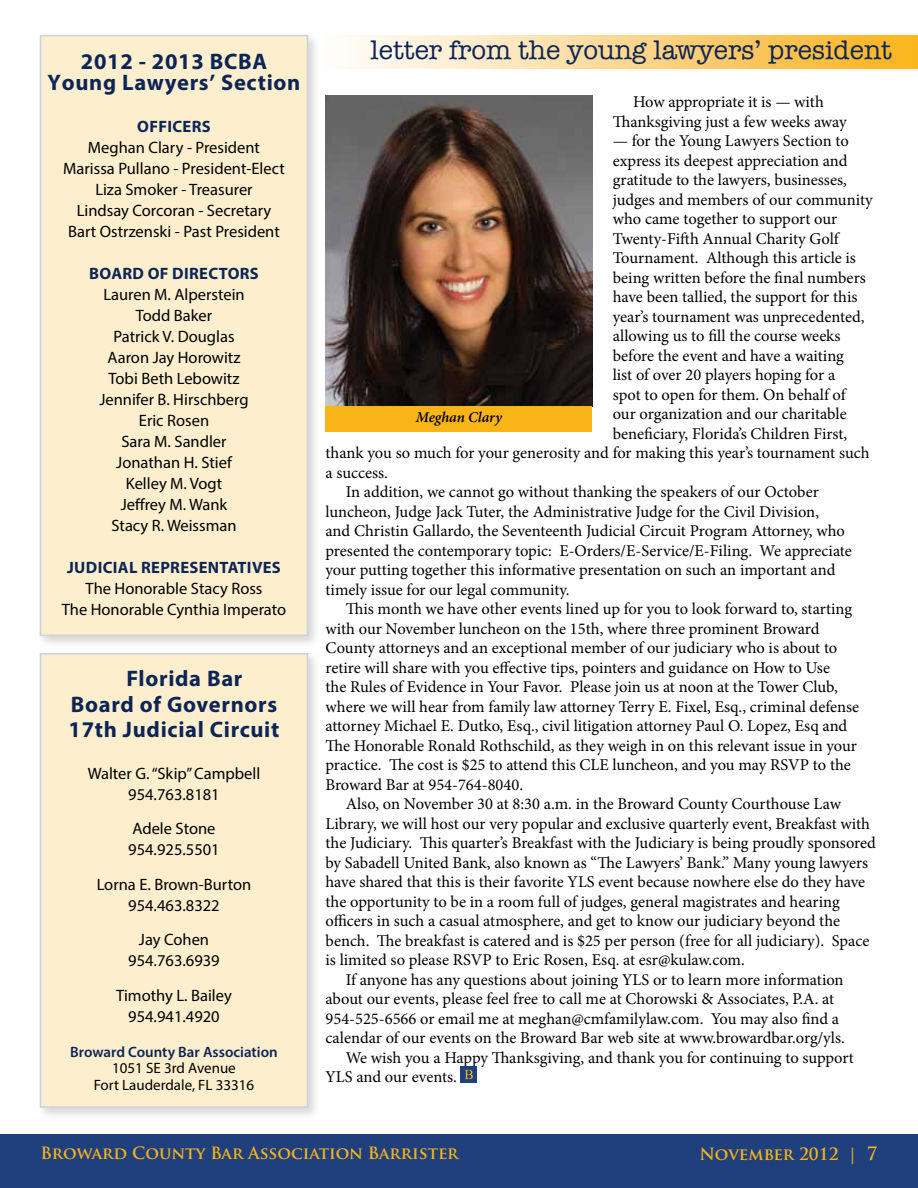
<style>
.page{position:relative;width:918px;height:1188px;background:#fff}
.page>*{position:absolute;margin:0;border:0;box-sizing:border-box;transform-origin:0 0}
.t1{font:27px "American Typewriter";color:#0d2556}
.t2{font:700 22.5px/25.5px "Myriad Pro";letter-spacing:.03em;color:#0d2556}
.t3{font:16.5px/19.5px "Minion Pro";letter-spacing:-.005em;color:#000;text-align:center}
.t4{font:16.5px/21px "Myriad Pro";color:#000;text-align:center}
.t5{font:700 16.5px "Trajan Pro";color:#f9b417}
.t6{font:700 16.5px "Myriad Pro";letter-spacing:.02em;color:#0d2556}
.t7{font:15px/16.5px "Myriad Pro";color:#000;text-align:center}
.t8{font:600 15px "Myriad Pro";color:#0d2556}
.t9{font:italic 600 15px "Minion Pro";letter-spacing:-.005em;color:#000}
.s1{font-size:18px}
</style>
<div class="page">
<div style="left:0;top:1134px;width:918px;height:54px;background:#1f407d"></div>
<img style="left:347px;top:36px;width:571px;height:32px">
<div style="left:37px;top:650px;width:284px;height:470px;background:#000;opacity:.75"></div>
<div style="left:40px;top:653px;width:268px;height:455px;background:#fdefce"></div>
<div style="left:37px;top:32px;width:284px;height:617px;background:#000;opacity:.75"></div>
<div style="left:40px;top:35px;width:268px;height:601px;background:#fdefce"></div>
<img style="left:326px;top:95px;width:266px;height:312px">
<div style="left:326px;top:407px;width:266px;height:25px;background:#f9b417"></div>
<div style="left:460px;top:1066px;width:17px;height:17px;background:#1f407d"></div>
<svg style="left:465px;top:1070px;width:8px;height:9px"></svg>
<h2 class="t2" style="left:48px;top:50px;width:254px;line-height:21px;text-align:center">2012 - 2013 BCBA<br>Young Lawyers’ Section</h2>
<p class="t6" style="left:137px;top:116px;width:46px">Officers</p>
<p class="t4" style="left:63px;top:137px;width:223px">Meghan Clary - President<br>Marissa Pullano - President-Elect<br>Liza Smoker - Treasurer<br>Lindsay Corcoran - Secretary<br>Bart Ostrzenski - Past President</p>
<p class="t6" style="left:89px;top:263px;width:23px">Board</p>
<p class="t6" style="left:148px;top:263px;width:91px">of Directors</p>
<p class="t4" style="left:99px;top:284px;width:151px">Lauren M. Alperstein<br>Todd Baker<br>Patrick V. Douglas<br>Aaron Jay Horowitz<br>Tobi Beth Lebowitz<br>Jennifer B. Hirschberg<br>Eric Rosen<br>Sara M. Sandler<br>Jonathan H. Stief<br>Kelley M. Vogt<br>Jeffrey M. Wank<br>Stacy R. Weissman</p>
<p class="t6" style="left:67px;top:557px;width:215px">JUDICIAL REPRESENTATIVES</p>
<p class="t4" style="left:62px;top:578px;width:226px">The Honorable Stacy Ross<br>The Honorable Cynthia I mperato</p>
<h2 class="t2" style="left:69px;top:665px;width:212px;text-indent:58px">Florida Bar<br>Board of Governors<br>17th Judicial Circuit</h2>
<p class="t4" style="left:88px;top:762px;width:174px">Walter G. “Skip” Campbell<br>954.763.8181</p>
<p class="t4" style="left:128px;top:818px;width:93px;text-align:left">Adele Stone<br>954.925.5501</p>
<p class="t4" style="left:97px;top:873px;width:156px">Lorna E. Brown-Burton<br>954.463.8322</p>
<p class="t4" style="left:128px;top:929px;width:93px">Jay Cohen<br>954.763.6939</p>
<p class="t4" style="left:116px;top:984px;width:117px">Timothy L. Bailey<br>954.941.4920</p>
<p class="t8" style="left:70px;top:1042px;width:209px">Broward County Bar Association</p>
<p class="t7" style="left:94px;top:1060px;width:162px">1051 SE 3rd Avenue<br>Fort Lauderdale, FL 33316</p>
<h1 class="t1" style="left:370px;top:30px;width:523px">letter from the young lawyers’ president</h1>
<p class="t3" style="left:613px;top:92px;width:236px">How appropriate it is — with<br>Thanksgiving just a few weeks away</p>
<p class="t3" style="left:613px;top:131px;width:238px">— for the Young Lawyers Section to</p>
<p class="t3" style="left:613px;top:151px;width:236px">express its deepest appreciation and</p>
<p class="t3" style="left:613px;top:170px;width:236px">gratitude to the lawyers, businesses,</p>
<p class="t3" style="left:613px;top:190px;width:261px">judges and members of our community</p>
<p class="t3" style="left:613px;top:209px;width:226px">who came together to support our</p>
<p class="t3" style="left:613px;top:229px;width:228px">Twenty-Fifth Annual Charity Golf</p>
<p class="t3" style="left:613px;top:248px;width:245px">Tournament. Although this article is</p>
<p class="t3" style="left:613px;top:268px;width:254px">being written before the final numbers</p>
<p class="t3" style="left:613px;top:287px;width:246px">have been tallied, the support for this</p>
<p class="t3" style="left:613px;top:307px;width:253px">year’s tournament was unprecedented,</p>
<p class="t3" style="left:613px;top:326px;width:229px">allowing us to fill the course weeks</p>
<p class="t3" style="left:613px;top:346px;width:233px">before the event and have a waiting</p>
<p class="t3" style="left:613px;top:365px;width:224px">list of over 20 players hoping for a</p>
<p class="t3" style="left:613px;top:385px;width:234px">spot to open for them. On behalf of</p>
<p class="t3" style="left:613px;top:404px;width:235px">our organization and our charitable</p>
<p class="t3" style="left:613px;top:424px;width:236px">beneficiary, Florida’s Children First,</p>
<p class="t3" style="left:326px;top:443px;width:546px">thank you so much for your generosity and for making this year’s tournament such</p>
<p class="t3" style="left:326px;top:463px;width:64px">a success.</p>
<p class="t3" style="left:346px;top:482px;width:475px">In addition, we cannot go without thanking the speakers of our October</p>
<p class="t3" style="left:326px;top:502px;width:495px">luncheon, Judge Jack Tuter, the Administrative Judge for the Civil Division,</p>
<p class="t3" style="left:326px;top:521px;width:521px">and Christin Gallardo, the Seventeenth Judicial Circuit Program Attorney, who</p>
<p class="t3" style="left:326px;top:541px;width:528px">presented the contemporary topic: E-Orders/E-Service/E-Filing. We appreciate</p>
<p class="t3" style="left:326px;top:560px;width:511px">your putting together this informative presentation on such an important and</p>
<p class="t3" style="left:326px;top:580px;width:246px">timely issue for our legal community.</p>
<p class="t3" style="left:346px;top:599px;width:508px">This month we have other events lined up for you to look forward to, starting</p>
<p class="t3" style="left:326px;top:619px;width:495px">with our November luncheon on the 15th, where three prominent Broward</p>
<p class="t3" style="left:326px;top:638px;width:513px">County attorneys and an exceptional member of our judiciary who is about to</p>
<p class="t3" style="left:326px;top:658px;width:506px">retire will share with you effective tips, pointers and guidance on How to Use</p>
<p class="t3" style="left:326px;top:677px;width:514px">the Rules of Evidence in Your Favor. Please join us at noon at the Tower Club,</p>
<p class="t3" style="left:326px;top:697px;width:535px">where we will hear from family law attorney Terry E. Fixel, Esq., criminal defense</p>
<p class="t3" style="left:326px;top:716px;width:523px">attorney Michael E. Dutko, Esq., civil litigation attorney Paul O. Lopez, Esq and</p>
<p class="t3" style="left:326px;top:736px;width:533px">The Honorable Ronald Rothschild, as they weigh in on this relevant issue in your</p>
<p class="t3" style="left:326px;top:755px;width:527px">practice. The cost is $25 to attend this CLE luncheon, and you may RSVP to the</p>
<p class="t3" style="left:326px;top:775px;width:199px">Broward Bar at 954-764-8040.</p>
<p class="t3" style="left:346px;top:794px;width:497px">Also, on November 30 at 8:30 a.m. in the Broward County Courthouse Law</p>
<p class="t3" style="left:326px;top:814px;width:546px">Library, we will host our very popular and exclusive quarterly event, Breakfast with</p>
<p class="t3" style="left:326px;top:833px;width:552px">the Judiciary. This quarter’s Breakfast with the Judiciary is being proudly sponsored</p>
<p class="t3" style="left:326px;top:853px;width:544px">by Sabadell United Bank, also known as “The Lawyers’ Bank.” Many young lawyers</p>
<p class="t3" style="left:326px;top:872px;width:541px">have shared that this is their favorite YLS event because nowhere else do they have</p>
<p class="t3" style="left:326px;top:892px;width:516px">the opportunity to be in a room full of judges, general magistrates and hearing</p>
<p class="t3" style="left:326px;top:911px;width:516px">officers in such a casual atmosphere, and get to know our judiciary beyond the</p>
<p class="t3" style="left:326px;top:931px;width:545px">bench. The breakfast is catered and is $25 per person (free for all judiciary). Space</p>
<p class="t3" style="left:326px;top:950px;width:421px">is limited so please RSVP to Eric Rosen, Esq. at esr@kulaw.com.</p>
<p class="t3" style="left:346px;top:970px;width:499px">If anyone has any questions about joining YLS or to learn more information</p>
<p class="t3" style="left:326px;top:989px;width:510px">about our events, please feel free to call me at Chorowski &amp; Associates, P.A. at</p>
<p class="t3" style="left:326px;top:1009px;width:515px">954-525-6566 or email me at meghan@cmfamilylaw.com. You may also find a</p>
<p class="t3" style="left:326px;top:1028px;width:521px">calendar of our events on the Broward Bar web site at www.browardbar.org/yls.</p>
<p class="t3" style="left:346px;top:1048px;width:510px">We wish you a Happy Thanksgiving, and thank you for continuing to support</p>
<p class="t3" style="left:326px;top:1067px;width:133px">YLS and our events.</p>
<p class="t9" style="left:416px;top:407px;width:88px">Meghan Clary</p>
<p class="t5" style="left:40px;top:1143px;width:420px">Broward County Bar Association Barrister</p>
<p class="t5" style="left:699px;top:1144px;width:180px">November 2012 | <span class="s1">7</span></p>
</div>
